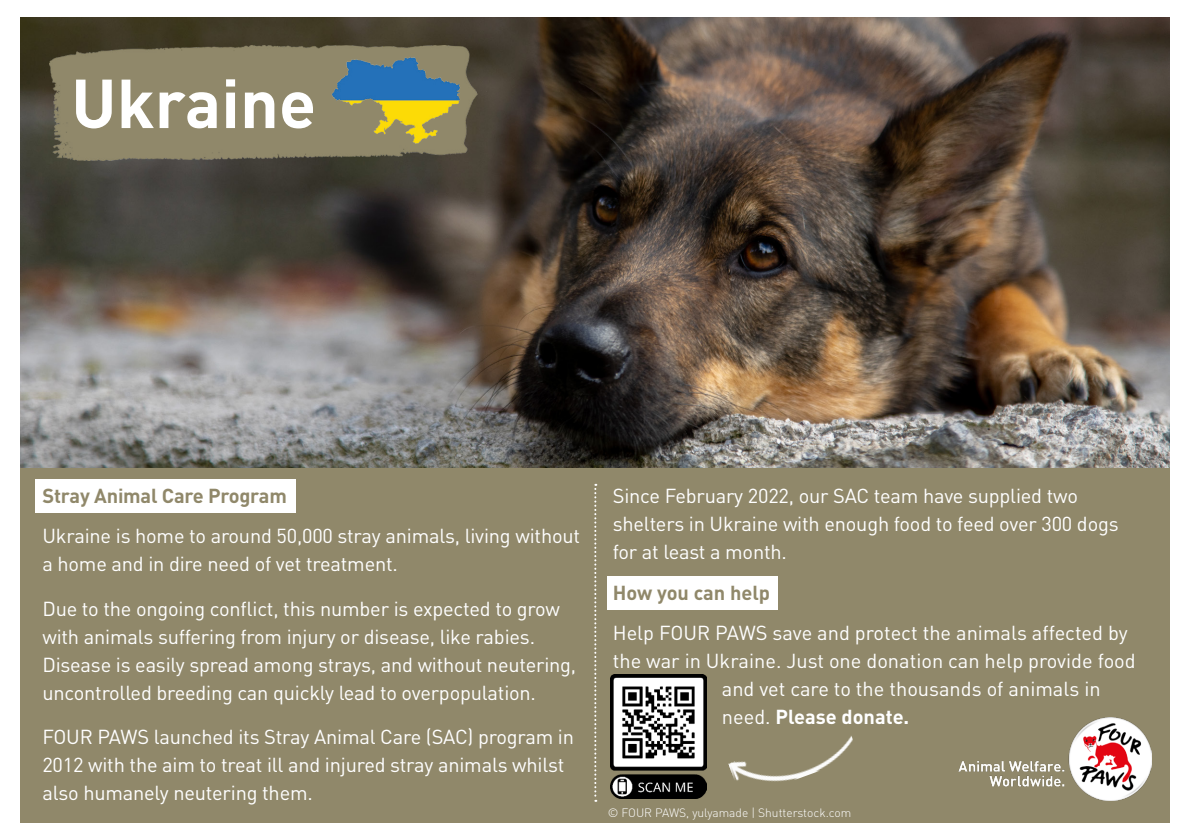
<style>
.page{position:relative;width:1191px;height:840px;background:#fff}
.page>*{position:absolute;margin:0;border:0;box-sizing:border-box;transform-origin:0 0}
.t1{font:700 68px "DIN Pro";color:#fff}
.t2{font:20px/28px "DIN Pro";letter-spacing:-.01em;color:#fff}
.t3{font:700 20px "DIN Pro";letter-spacing:-.01em;color:#90886a}
.t4{font:700 20px "DIN Pro";color:#fff}
.t5{font:300 12px "DIN Pro";color:#fff}
.s1{font-weight:400}
</style>
<div class="page">
<div style="left:20px;top:407px;width:1149px;height:415px;background:#90886a"></div>
<div style="left:35px;top:478px;width:260px;height:34px;background:#fff"></div>
<img style="left:20px;top:18px;width:1149px;height:449px">
<img style="left:50px;top:45px;width:436px;height:115px">
<img style="left:329px;top:54px;width:133px;height:93px">
<img style="left:958px;top:717px;width:193px;height:83px">
<svg style="left:594px;top:483px;width:2px;height:318px"></svg>
<div style="left:607px;top:576px;width:171px;height:33px;background:#fff"></div>
<img style="left:611px;top:674px;width:95px;height:124px">
<img style="left:728px;top:736px;width:125px;height:46px">
<p class="t1" style="left:71px;top:57px;width:246px">Ukraine</p>
<p class="t3" style="left:42px;top:482px;width:246px">Stray Animal Care Program</p>
<p class="t2" style="left:42px;top:521px;width:539px">Ukraine is home to around 50,000 stray animals, living without a home and in dire need of vet treatment.</p>
<p class="t2" style="left:42px;top:593px;width:519px">Due to the ongoing conflict, this number is expected to grow with animals suffering from injury or disease, like rabies.</p>
<p class="t2" style="left:42px;top:649px;width:535px">Disease is easily spread among strays, and without neutering, uncontrolled breeding can quickly lead to overpopulation.</p>
<p class="t2" style="left:42px;top:721px;width:533px">FOUR PAWS launched its Stray Animal Care (SAC) program in<br>2012 with the aim to treat ill and injured stray animals whilst also humanely neutering them.</p>
<p class="t2" style="left:613px;top:481px;width:507px">Since February 2022, our SAC team have supplied two shelters in Ukraine with enough food to feed over 300 dogs for at least a month.</p>
<p class="t3" style="left:613px;top:578px;width:159px">How you can help</p>
<p class="t2" style="left:613px;top:617px;width:516px">Help FOUR PAWS save and protect the animals affected by</p>
<p class="t2" style="left:613px;top:645px;width:524px">the war in Ukraine. Just one donation can help provide food</p>
<p class="t2" style="left:722px;top:673px;width:380px">and vet care to the thousands of animals in</p>
<p class="t4" style="left:722px;top:702px;width:189px"><span class="s1">need.</span> Please donate.</p>
<p class="t5" style="left:608px;top:804px;width:245px">© FOUR PAWS, yulyamade | Shutterstock.com</p>
</div>
